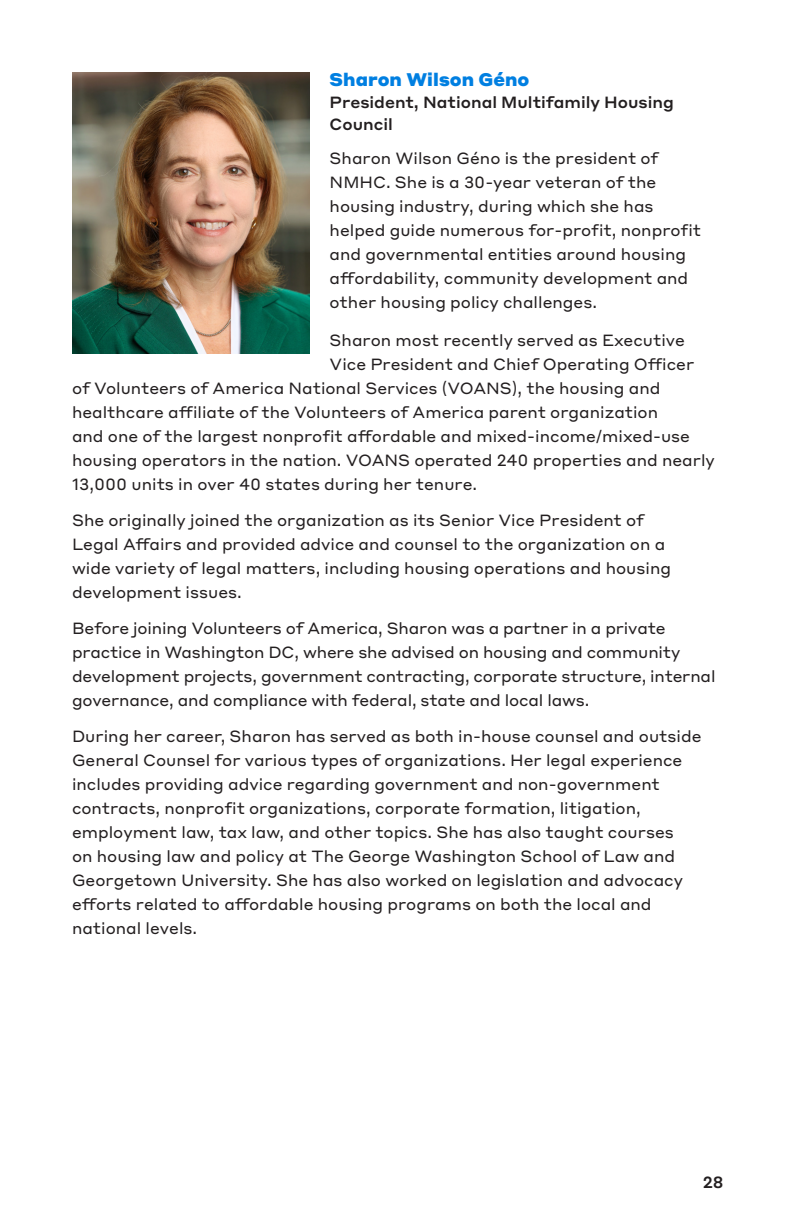
<style>
.page{position:relative;width:792px;height:1224px;background:#fff}
.page>*{position:absolute;margin:0;border:0;box-sizing:border-box;transform-origin:0 0}
.Speaker_Name{font:900 18px "Styrene A";color:#007fe1}
.Body{font:16px/24px "Styrene A";color:#231f20}
.Speaker_Title{font:500 16px/22px "Styrene A";color:#231f20}
</style>
<div class="page">
<img style="left:72px;top:72px;width:238px;height:282px">
<p class="Speaker_Name" style="left:330px;top:64px;width:201px">Sharon Wilson Géno</p>
<p class="Speaker_Title" style="left:330px;top:90px;width:346px">President, National Multifamily Housing<br>Council</p>
<p class="Body" style="left:330px;top:145px;width:373px">Sharon Wilson Géno is the president of NMHC. She is a 30-year veteran of the housing industry, during which she has helped guide numerous for-profit, nonprofit and governmental entities around housing affordability, community development and other housing policy challenges.</p>
<p class="Body" style="left:330px;top:327px;width:357px">Sharon most recently served as Executive</p>
<p class="Body" style="left:330px;top:351px;width:366px">Vice President and Chief Operating Officer</p>
<p class="Body" style="left:72px;top:375px;width:590px">of Volunteers of America National Services (VOANS), the housing and</p>
<p class="Body" style="left:72px;top:399px;width:588px">healthcare affiliate of the Volunteers of America parent organization</p>
<p class="Body" style="left:72px;top:423px;width:620px">and one of the largest nonprofit affordable and mixed-income/mixed-use</p>
<p class="Body" style="left:72px;top:447px;width:644px">housing operators in the nation. VOANS operated 240 properties and nearly</p>
<p class="Body" style="left:72px;top:471px;width:407px">13,000 units in over 40 states during her tenure.</p>
<p class="Body" style="left:72px;top:507px;width:601px">She originally joined the organization as its Senior Vice President of Legal Affairs and provided advice and counsel to the organization on a wide variety of legal matters, including housing operations and housing development issues.</p>
<p class="Body" style="left:72px;top:615px;width:645px">Before joining Volunteers of America, Sharon was a partner in a private practice in Washington DC, where she advised on housing and community development projects, government contracting, corporate structure, internal governance, and compliance with federal, state and local laws.</p>
<p class="Body" style="left:72px;top:723px;width:631px">During her career, Sharon has served as both in-house counsel and outside General Counsel for various types of organizations. Her legal experience includes providing advice regarding government and non-government contracts, nonprofit organizations, corporate formation, litigation, employment law, tax law, and other topics. She has also taught courses<br>on housing law and policy at The George Washington School of Law and Georgetown University. She has also worked on legislation and advocacy efforts related to affordable housing programs on both the local and national levels.</p>
<p class="Speaker_Title" style="left:703px;top:1170px;width:22px">28</p>
</div>
